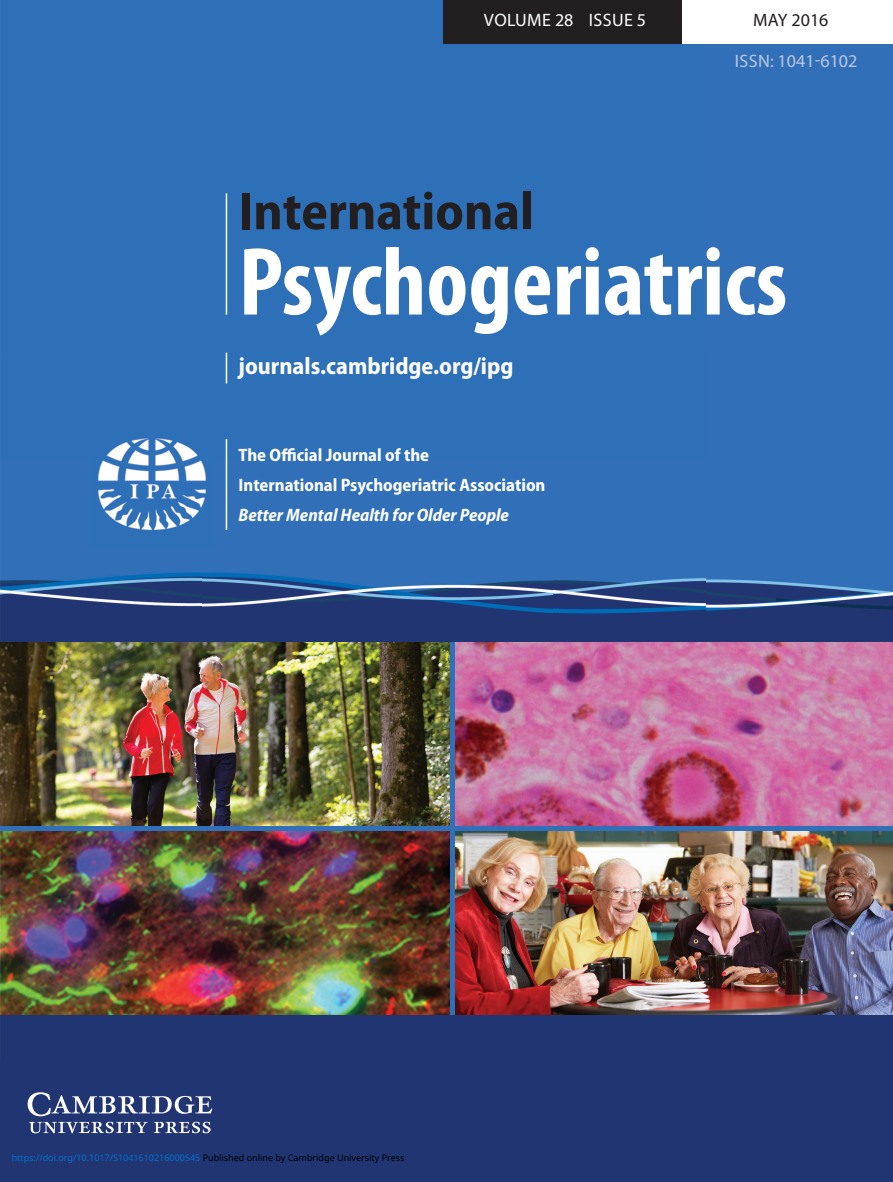
<style>
.page{position:relative;width:893px;height:1182px;background:#fff}
.page>*{position:absolute;margin:0;border:0;box-sizing:border-box;transform-origin:0 0}
.t1{font:700 condensed 97.5px "Myriad Pro";color:#fff}
.t2{font:700 semi-condensed 53.85px "Myriad Pro";color:#231f20}
.t3{font:700 semi-condensed 24px "Myriad Pro";color:#fff}
.t4{font:700 semi-condensed 18px/30px "Myriad Pro";color:#fff}
.t5{font:italic 700 semi-condensed 18px "Myriad Pro";color:#fff}
.t6{font:18px "Myriad Pro";color:#bbc6e4}
.t7{font:18px "Myriad Pro";letter-spacing:.02em;color:#fff}
.t8{font:18px "Myriad Pro";color:#231f20}
.t9{font:9px "Noto Sans";color:#0172cf}
.s1{color:#000}
</style>
<div class="page">
<div style="left:0;top:0;width:704px;height:459px;background:#2e70b8"></div>
<img style="left:704px;top:44px;width:189px;height:1137px">
<img style="left:0;top:459px;width:100px;height:722px">
<img style="left:201px;top:459px;width:504px;height:722px">
<img style="left:100px;top:547px;width:101px;height:634px">
<div style="left:0;top:1059px;width:18px;height:122px;background:#223573"></div>
<svg style="left:28px;top:1092px;width:184px;height:41px;background:#586695"></svg>
<img style="left:89px;top:421px;width:126px;height:126px">
<hr style="left:226px;top:352px;width:1px;height:31px;background:#fff">
<hr style="left:226px;top:193px;width:1px;height:121px;background:#fff">
<hr style="left:226px;top:439px;width:1px;height:91px;background:#fff">
<div style="left:443px;top:0;width:246px;height:43px;background:#231f20"></div>
<div style="left:682px;top:0;width:211px;height:43px;background:#fff"></div>
<img style="left:0;top:642px;width:450px;height:184px">
<img style="left:454px;top:642px;width:439px;height:184px">
<img style="left:0;top:830px;width:450px;height:184px">
<img style="left:454px;top:830px;width:439px;height:184px">
<hr style="left:450px;top:642px;width:4px;height:372px;background:#3170b8">
<hr style="left:0;top:826px;width:893px;height:4px;background:#3170b8">
<h3 class="t7" style="left:484px;top:13px;width:164px">VOLUME 28 ISSUE 5</h3>
<h3 class="t8" style="left:753px;top:13px;width:77px">MAY 2016</h3>
<h3 class="t6" style="left:735px;top:54px;width:124px">ISSN: 1041-6102</h3>
<h2 class="t2" style="left:239px;top:191px;width:297px">International</h2>
<h1 class="t1" style="left:239px;top:244px;width:550px">Psychogeriatrics</h1>
<h3 class="t3" style="left:239px;top:356px;width:276px">journals.cambridge.org/ipg</h3>
<h3 class="t4" style="left:239px;top:441px;width:308px">The Official Journal of the<br>International Psychogeriatric Association</h3>
<h3 class="t5" style="left:239px;top:508px;width:272px">Better Mental Health for Older People</h3>
<p class="t9" style="left:12px;top:1150px;width:394px">https://doi.org/10.1017/S1041610216000545 <span class="s1">Published online by Cambridge University Press</span></p>
</div>
